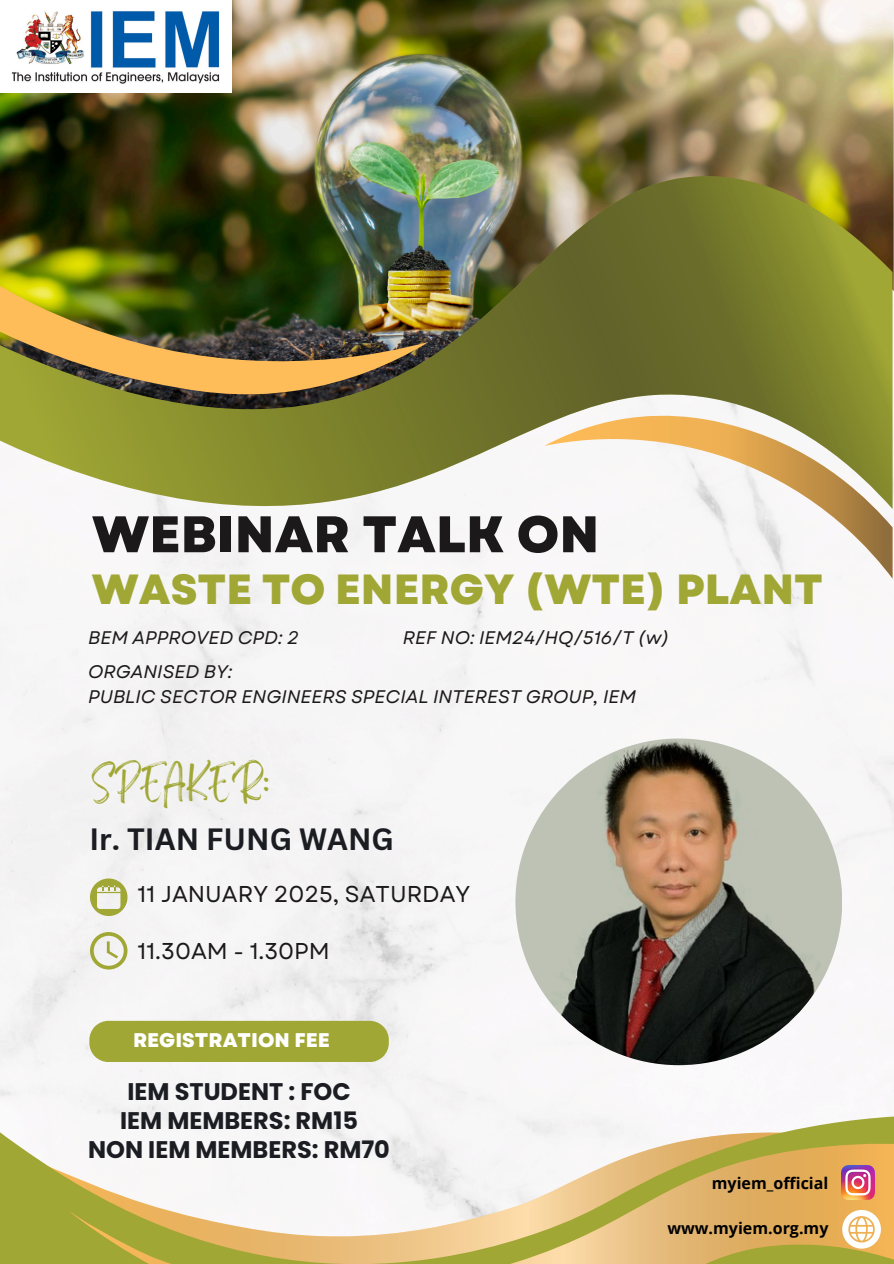
<style>
.page{position:relative;width:894px;height:1264px;background:#fff}
.page>*{position:absolute;margin:0;border:0;box-sizing:border-box;transform-origin:0 0}
.t1{font:800 51.3px "Garet";color:#1b1919}
.t2{font:800 42.15px "Garet";color:#a0a735}
.t3{font:700 30px "Canva Sans";color:#1b1d23}
.t4{font:27px "Brightwall";color:#a0a735}
.t5{font:700 24px/29.2px "Poppins";color:#1b1d23;text-align:center}
.t6{font:22.8px "Garet";color:#1b1919}
.t7{font:800 19.8px "Garet";color:#fff}
.t8{font:italic 18.15px "Garet";color:#1b1919}
.t9{font:700 16.05px "Open Sans";color:#000}
</style>
<div class="page">
<div style="left:0;top:0;width:893px;height:1115px;background:#f7f6f7"></div>
<img style="left:0;top:0;width:892px;height:175px">
<img style="left:0;top:175px;width:892px;height:339px">
<svg style="left:544px;top:409px;width:348px;height:169px"></svg>
<div style="left:89px;top:1020px;width:300px;height:42px;background:#a0a735"></div>
<svg style="left:0;top:1115px;width:893px;height:148px;fill:#f5f5f5"></svg>
<svg style="left:68px;top:1142px;width:825px;height:121px"></svg>
<svg style="left:90px;top:878px;width:37px;height:37px"></svg>
<svg style="left:90px;top:932px;width:37px;height:37px"></svg>
<img style="left:0;top:0;width:231px;height:92px">
<img style="left:840px;top:1165px;width:34px;height:34px">
<svg style="left:842px;top:1209px;width:38px;height:39px"></svg>
<img style="left:515px;top:738px;width:326px;height:327px;border-radius:50%">
<h2 class="t1" style="left:92px;top:497px;width:508px">WEBINAR TALK ON</h2>
<p class="t2" style="left:92px;top:558px;width:732px">WASTE TO ENERGY (WTE) PLANT</p>
<p class="t8" style="left:88px;top:624px;width:212px">BEM APPROVED CPD: 2</p>
<p class="t8" style="left:403px;top:624px;width:268px">REF NO: IEM24/HQ/516/T (w)</p>
<h3 class="t8" style="left:88px;top:659px;width:146px">ORGANISED BY:</h3>
<p class="t8" style="left:88px;top:683px;width:549px">PUBLIC SECTOR ENGINEERS SPECIAL INTEREST GROUP, IEM</p>
<p class="t4" style="left:92px;top:774px;width:180px">SPEAKER:</p>
<h5 class="t3" style="left:89px;top:818px;width:306px">Ir. TIAN FUNG WANG</h5>
<p class="t6" style="left:138px;top:878px;width:334px">11 JANUARY 2025, SATURDAY</p>
<h4 class="t6" style="left:137px;top:934px;width:194px">11.30AM - 1.30PM</h4>
<p class="t7" style="left:133px;top:1026px;width:198px">REGISTRATION FEE</p>
<h6 class="t5" style="left:88px;top:1076px;width:303px">IEM STUDENT : FOC<br>IEM MEMBERS: RM15<br>NON IEM MEMBERS: RM70</h6>
<p class="t9" style="left:711px;top:1171px;width:118px">myiem_official</p>
<h6 class="t9" style="left:667px;top:1217px;width:162px">www.myiem.org.my</h6>
</div>
